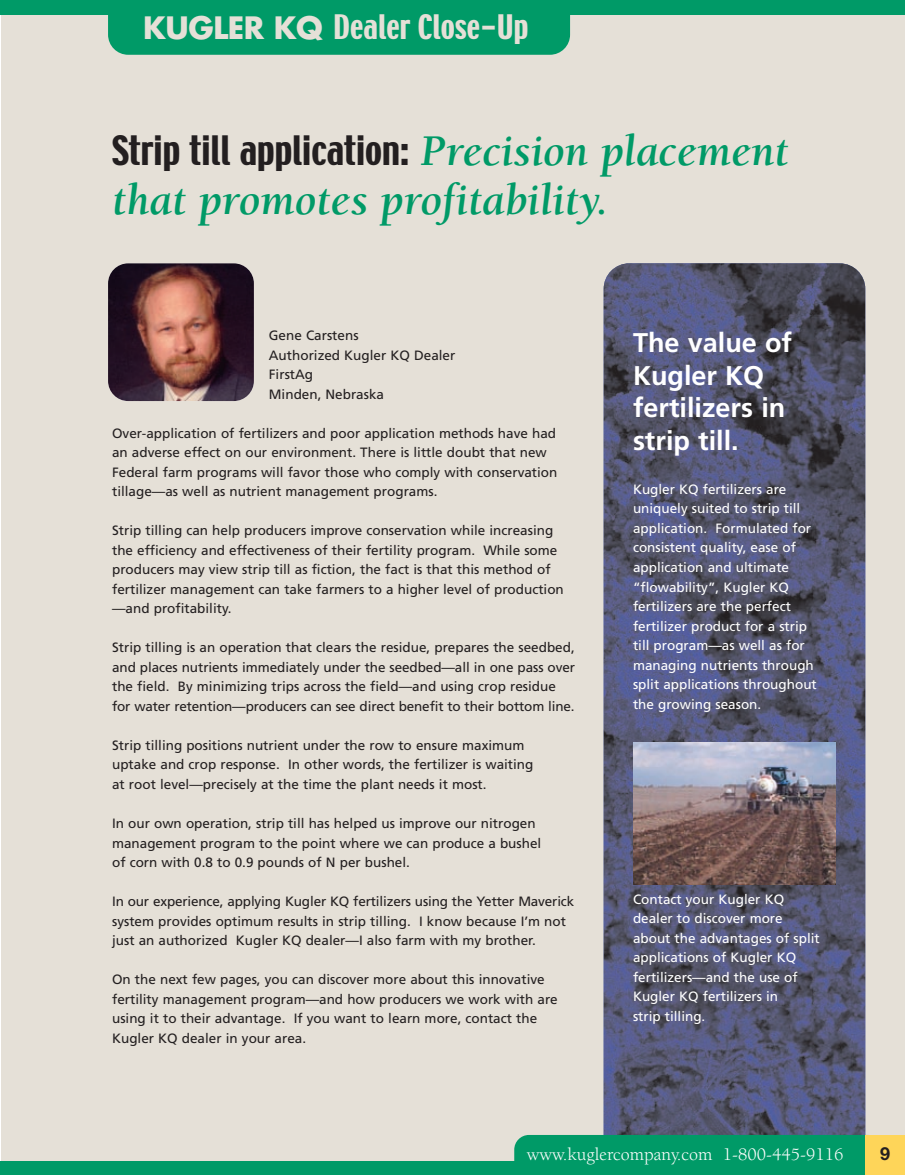
<style>
.page{position:relative;width:905px;height:1175px;background:#fff}
.page>*{position:absolute;margin:0;border:0;box-sizing:border-box;transform-origin:0 0}
.t1{font:italic 700 45px "Berkeley";color:#009a67}
.t2{font:36px "Techno";color:#231f20}
.t3{font:30px "Techno";color:#e5e0d7}
.t4{font:700 27px/32.4px "Frutiger";color:#fff}
.t5{font:18px "Berkeley";color:#fff}
.t6{font:700 18px "Helvetica Neue";color:#231f20}
.t7{font:13.5px/19.5px "Frutiger";color:#231f20}
.t8{font:13.5px/19.5px "Frutiger";color:#fff}
.s1{font-family:"Futura";font-weight:700}
.s2{font-family:"Berkeley";font-weight:700;font-style:italic;font-size:45px;color:#009a67}
</style>
<div class="page">
<div style="left:2px;top:8px;width:902px;height:1158px;background:#e5e0d7"></div>
<div style="left:0;top:0;width:904px;height:14px;background:#009a67"></div>
<img style="left:108px;top:263px;width:146px;height:138px;border-radius:20px">
<img style="left:603px;top:263px;width:262px;height:901px;border-radius:26px">
<div style="left:514px;top:1134px;width:368px;height:40px;background:#009a67;border-radius:15px"></div>
<div style="left:0;top:1161px;width:866px;height:13px;background:#009a67"></div>
<div style="left:865px;top:1135px;width:39px;height:39px;background:#fed559"></div>
<div style="left:108px;top:14px;width:462px;height:41px;background:#009a67"></div>
<img style="left:633px;top:742px;width:202px;height:142px">
<h3 class="t3" style="left:143px;top:14px;width:387px"><span class="s1">KUGLER KQ</span> Dealer Close-Up</h3>
<h2 class="t2" style="left:112px;top:135px;width:678px">Strip till application: <span class="s2">Precision placement</span></h2>
<h1 class="t1" style="left:112px;top:182px;width:498px">that promotes profitability.</h1>
<p class="t7" style="left:269px;top:327px;width:188px">Gene Carstens<br>Authorized Kugler KQ Dealer<br>FirstAg<br>Minden, Nebraska</p>
<p class="t7" style="left:112px;top:424px;width:447px">Over-application of fertilizers and poor application methods have had an adverse effect on our environment. There is little doubt that new Federal farm programs will favor those who comply with conservation tillage—as well as nutrient management programs.</p>
<p class="t7" style="left:112px;top:522px;width:453px">Strip tilling can help producers improve conservation while increasing the efficiency and effectiveness of their fertility program. While some producers may view strip till as fiction, the fact is that this method of fertilizer management can take farmers to a higher level of production —and profitability.</p>
<p class="t7" style="left:112px;top:639px;width:464px">Strip tilling is an operation that clears the residue, prepares the seedbed, and places nutrients immediately under the seedbed—all in one pass over the field. By minimizing trips across the field—and using crop residue for water retention—producers can see direct benefit to their bottom line.</p>
<p class="t7" style="left:112px;top:736px;width:423px">Strip tilling positions nutrient under the row to ensure maximum uptake and crop response. In other words, the fertilizer is waiting at root level—precisely at the time the plant needs it most.</p>
<p class="t7" style="left:112px;top:814px;width:431px">In our own operation, strip till has helped us improve our nitrogen management program to the point where we can produce a bushel of corn with 0.8 to 0.9 pounds of N per bushel.</p>
<p class="t7" style="left:112px;top:892px;width:463px">In our experience, applying Kugler KQ fertilizers using the Yetter Maverick system provides optimum results in strip tilling. I know because I’m not just an authorized Kugler KQ dealer—I also farm with my brother.</p>
<p class="t7" style="left:112px;top:970px;width:447px">On the next few pages, you can discover more about this innovative fertility management program—and how producers we work with are using it to their advantage. If you want to learn more, contact the Kugler KQ dealer in your area.</p>
<h3 class="t4" style="left:633px;top:329px;width:161px">The value of<br>Kugler KQ fertilizers in strip till.</h3>
<p class="t8" style="left:633px;top:480px;width:185px">Kugler KQ fertilizers are uniquely suited to strip till application. Formulated for consistent quality, ease of application and ultimate “flowability”, Kugler KQ fertilizers are the perfect fertilizer product for a strip till program—as well as for managing nutrients through split applications throughout the growing season.</p>
<p class="t8" style="left:633px;top:890px;width:188px">Contact your Kugler KQ dealer to discover more about the advantages of split applications of Kugler KQ fertilizers—and the use of<br>Kugler KQ fertilizers in<br>strip tilling.</p>
<h3 class="t5" style="left:527px;top:1147px;width:318px">www.kuglercompany.com 1-800-445-9116</h3>
<h3 class="t6" style="left:880px;top:1147px;width:12px">9</h3>
</div>
